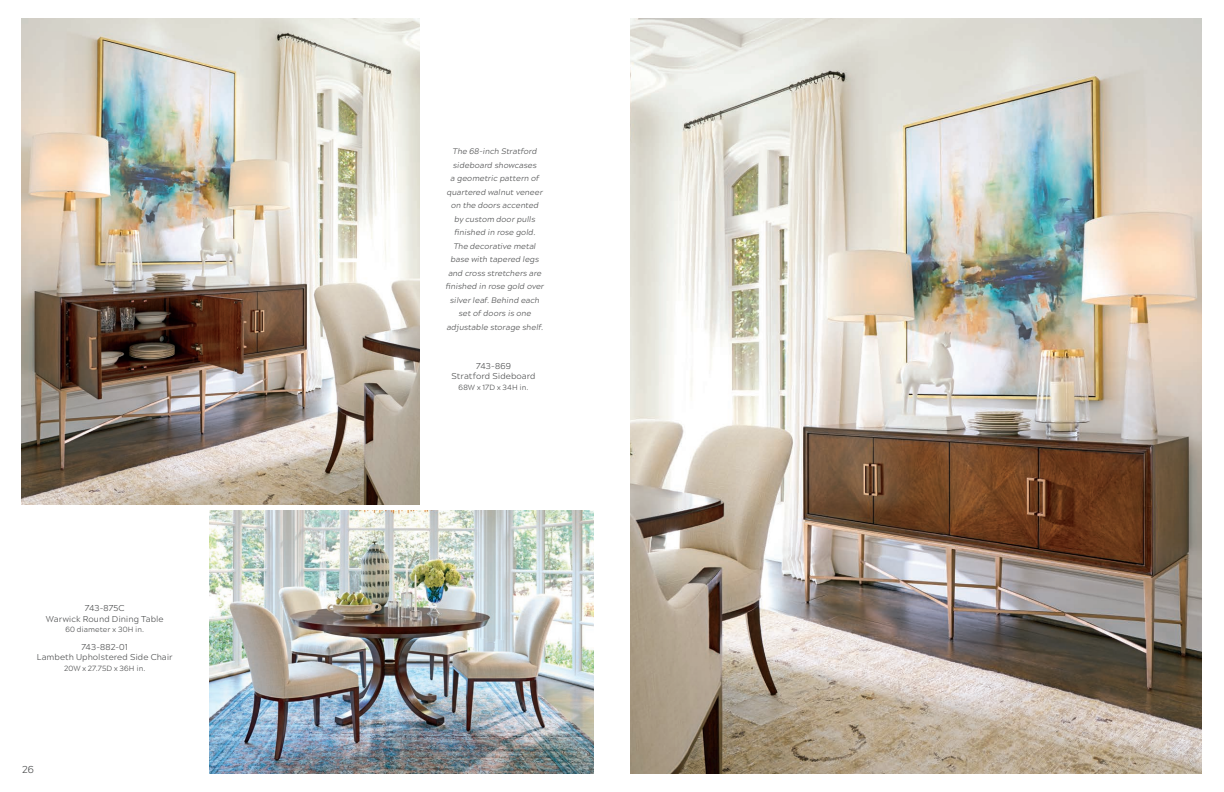
<style>
.page{position:relative;width:1224px;height:792px;background:#fff}
.page>*{position:absolute;margin:0;border:0;box-sizing:border-box;transform-origin:0 0}
.t1{font:300 10px "Acherus Grotesque";color:#454647}
.Zanzibar_1st_Line_Body_Copy{font:300 8.5px "Acherus Grotesque";letter-spacing:.005em;color:#454647}
.Zanzibar_Space_between_items_catalog_pgs{font:300 8.5px "Acherus Grotesque";color:#454647}
.Zanzibar_Viz_Index_Headers{font:300 8.5px "Acherus Grotesque";letter-spacing:.005em;color:#454647}
.Zanzibar_Italic_Descriptive_Copy{font:italic 300 8px/13.5px "Acherus Grotesque";letter-spacing:.005em;color:#454647;text-align:center}
.Zanzibar_1st_Line_Body_Copy-2{font:300 7.5px "Acherus Grotesque";letter-spacing:.01em;color:#454647}
.Zanzibar_Space_between_items_catalog_pgs-2{font:300 7.5px "Acherus Grotesque";letter-spacing:.01em;color:#454647}
</style>
<div class="page">
<img style="left:630px;top:18px;width:572px;height:756px">
<img style="left:22px;top:18px;width:398px;height:487px">
<img style="left:209px;top:511px;width:385px;height:263px">
<p class="Zanzibar_Space_between_items_catalog_pgs" style="left:85px;top:601px;width:41px">743-875C</p>
<p class="Zanzibar_Space_between_items_catalog_pgs" style="left:46px;top:612px;width:119px">Warwick Round Dining Table</p>
<p class="Zanzibar_Space_between_items_catalog_pgs-2" style="left:65px;top:623px;width:80px">60 diameter x 30H in.</p>
<p class="Zanzibar_1st_Line_Body_Copy" style="left:82px;top:640px;width:48px">743-882-01</p>
<p class="Zanzibar_1st_Line_Body_Copy" style="left:37px;top:650px;width:137px">Lambeth Upholstered Side Chair</p>
<p class="Zanzibar_1st_Line_Body_Copy-2" style="left:64px;top:662px;width:83px">20W x 27.75D x 36H in.</p>
<p class="t1" style="left:22px;top:761px;width:13px">26</p>
<p class="Zanzibar_Italic_Descriptive_Copy" style="left:446px;top:144px;width:100px">The 68-inch Stratford sideboard showcases<br>a geometric pattern of quartered walnut veneer on the doors accented by custom door pulls finished in rose gold.<br>The decorative metal base with tapered legs and cross stretchers are finished in rose gold over silver leaf. Behind each set of doors is one</p>
<p class="Zanzibar_Italic_Descriptive_Copy" style="left:447px;top:320px;width:98px">adjustable storage shelf.</p>
<p class="Zanzibar_Viz_Index_Headers" style="left:476px;top:359px;width:36px">743-869</p>
<p class="Zanzibar_Viz_Index_Headers" style="left:451px;top:369px;width:86px">Stratford Sideboard</p>
<p class="Zanzibar_1st_Line_Body_Copy-2" style="left:459px;top:381px;width:71px">68W x 17D x 34H in.</p>
</div>
